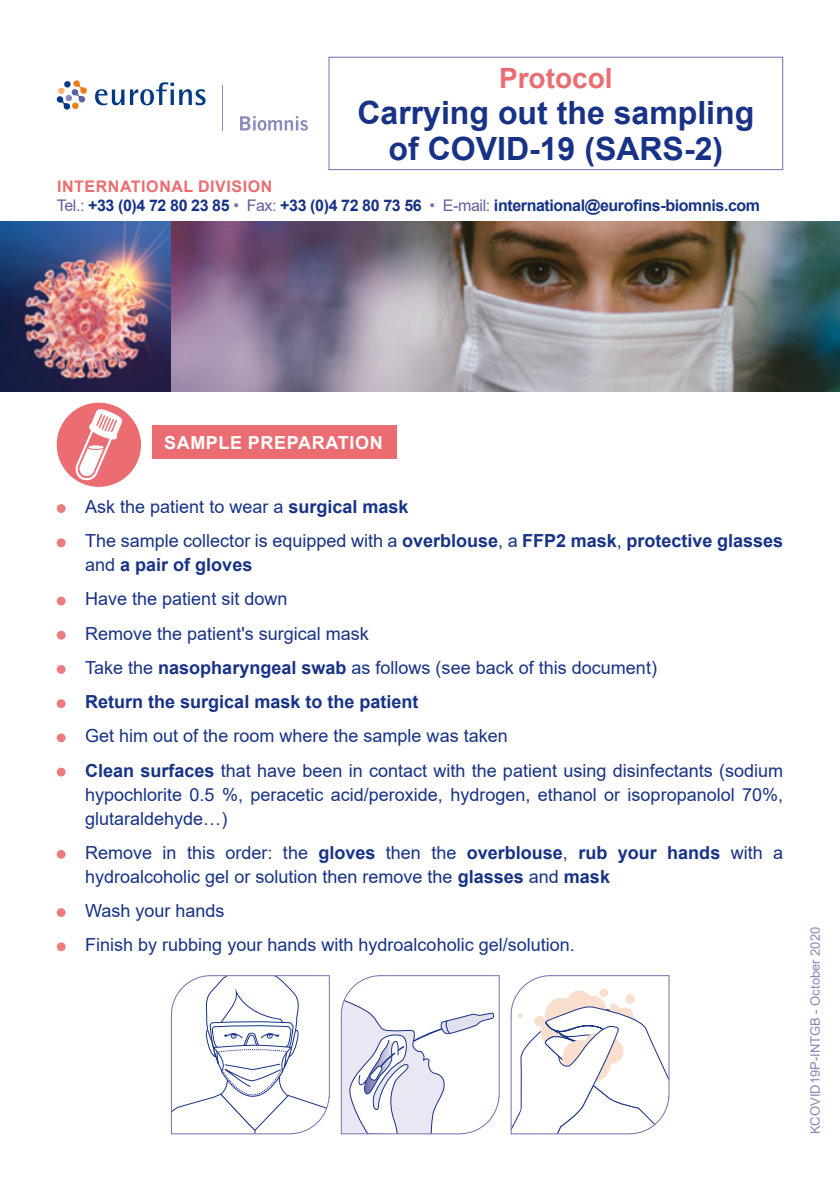
<style>
.page{position:relative;width:840px;height:1191px;background:#fff}
.page>*{position:absolute;margin:0;border:0;box-sizing:border-box;transform-origin:0 0}
.t1{font:700 32px/36px "Arial";color:#173286;text-align:center}
.t2{font:700 28px "Arial";color:#eb6d71}
.t3{font:18px/34.2px "Arial";color:#173286}
.t4{font:700 18px "Arial";letter-spacing:.035em;color:#fff}
.t5{font:700 16px/19px "Arial";letter-spacing:-.025em;color:#173286}
.t6{font:13px "Arial";color:#8986bb}
.s1{color:#eb6d71}
.s2{font-weight:400;color:#615fa2}
.s3{font-weight:400;color:#7471ae}
.s4{font-weight:700}
</style>
<div class="page">
<svg style="left:57px;top:80px;width:30px;height:30px"></svg>
<div style="left:64px;top:81px;width:7px;height:7px;background:#003883;border-radius:50%"></div>
<svg style="left:95px;top:89px;width:29px;height:16px"></svg>
<svg style="left:130px;top:82px;width:75px;height:23px"></svg>
<svg style="left:240px;top:116px;width:68px;height:15px"></svg>
<hr style="left:222px;top:86px;width:1px;height:45px;background:#888bbb">
<div style="left:328px;top:57px;width:454px;height:113px;border:1px solid #7471ae"></div>
<div style="left:152px;top:425px;width:244px;height:34px;background:#eb6d71"></div>
<div style="left:57px;top:504px;width:9px;height:9px;background:#ec7c7d;border-radius:50%"></div>
<div style="left:57px;top:538px;width:9px;height:9px;background:#ec7c7d;border-radius:50%"></div>
<div style="left:57px;top:596px;width:9px;height:9px;background:#ec7c7d;border-radius:50%"></div>
<div style="left:57px;top:631px;width:9px;height:8px;background:#ec7c7d;border-radius:50%"></div>
<div style="left:57px;top:665px;width:9px;height:9px;background:#ec7c7d;border-radius:50%"></div>
<div style="left:57px;top:699px;width:9px;height:9px;background:#ec7c7d;border-radius:50%"></div>
<div style="left:57px;top:733px;width:9px;height:9px;background:#ec7c7d;border-radius:50%"></div>
<div style="left:57px;top:767px;width:9px;height:9px;background:#ec7c7d;border-radius:50%"></div>
<div style="left:57px;top:850px;width:9px;height:8px;background:#ec7c7d;border-radius:50%"></div>
<div style="left:57px;top:908px;width:9px;height:9px;background:#ec7c7d;border-radius:50%"></div>
<div style="left:57px;top:942px;width:9px;height:9px;background:#ec7c7d;border-radius:50%"></div>
<img style="left:170px;top:221px;width:669px;height:170px">
<img style="left:0;top:221px;width:170px;height:170px">
<svg style="left:171px;top:975px;width:159px;height:159px"></svg>
<svg style="left:510px;top:975px;width:159px;height:159px"></svg>
<svg style="left:340px;top:975px;width:159px;height:159px"></svg>
<div style="left:57px;top:403px;width:84px;height:84px;background:#eb6d71;border-radius:50%"></div>
<svg style="left:75px;top:409px;width:47px;height:71px"></svg>
<svg style="left:88px;top:445px;width:16px;height:4px"></svg>
<h2 class="t2" style="left:498px;top:58px;width:115px">Protocol</h2>
<h1 class="t1" style="left:357px;top:95px;width:398px">Carrying out the sampling of COVID-19 (SARS-2)</h1>
<p class="t5" style="left:57px;top:177px;width:704px"><span class="s1">INTERNATIONAL DIVISION<br></span><span class="s2">Tel.:</span> +33 (0)4 72 80 23 85 <span class="s3">•</span> <span class="s2">Fax:</span> +33 (0)4 72 80 73 56 <span class="s3">•</span> <span class="s2">E-mail:</span> international@eurofins-biomnis.com</p>
<p class="t4" style="left:164px;top:430px;width:220px">SAMPLE PREPARATION</p>
<p class="t3" style="left:85px;top:489px;width:699px">Ask the patient to wear a <span class="s4">surgical mask<br></span>The sample collector is equipped with a <span class="s4">overblouse</span>, a <span class="s4">FFP2 mask</span>, <span class="s4">protective glasses</span></p>
<p class="t3" style="left:85px;top:547px;width:573px">and <span class="s4">a pair of gloves<br></span>Have the patient sit down<br>Remove the patient's surgical mask<br>Take the <span class="s4">nasopharyngeal swab</span> as follows (see back of this document)<br><span class="s4">Return the surgical mask to the patient</span></p>
<p class="t3" style="left:85px;top:718px;width:699px">Get him out of the room where the sample was taken<br><span class="s4">Clean surfaces</span> that have been in contact with the patient using disinfectants (sodium</p>
<p class="t3" style="left:85px;top:782px;width:699px;line-height:24px">hypochlorite 0.5 %, peracetic acid/peroxide, hydrogen, ethanol or isopropanolol 70%, glutaraldehyde…)</p>
<p class="t3" style="left:85px;top:840px;width:699px;line-height:24px">Remove in this order: the <span class="s4">gloves</span> then the <span class="s4">overblouse</span>, <span class="s4">rub your hands</span> with a hydroalcoholic gel or solution then remove the <span class="s4">glasses</span> and <span class="s4">mask</span></p>
<p class="t3" style="left:85px;top:893px;width:491px">Wash your hands<br>Finish by rubbing your hands with hydroalcoholic gel/solution.</p>
<p class="t6" style="left:805px;top:1134px;width:209px;rotate:-90deg">KCOVID19P-INTGB - October 2020</p>
</div>
